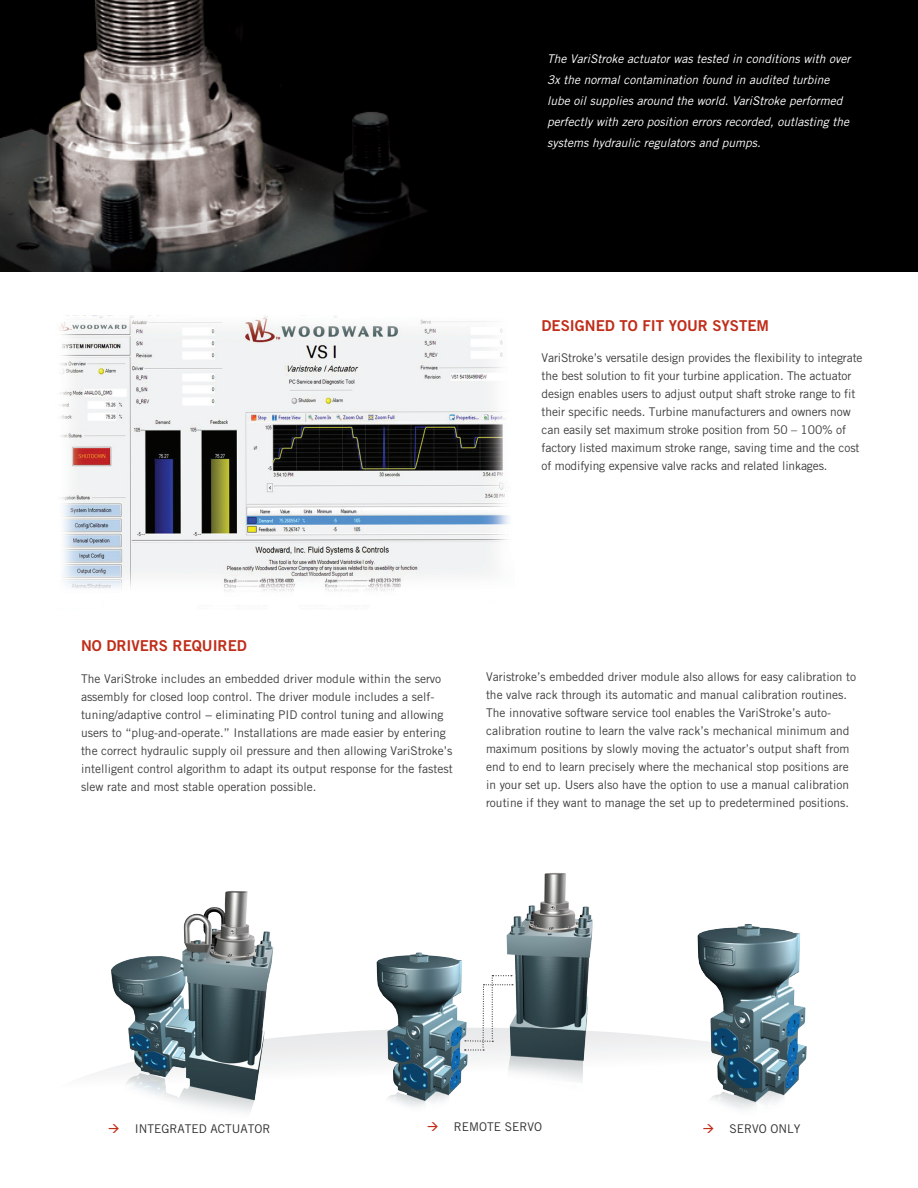
<style>
.page{position:relative;width:918px;height:1188px;background:#fff}
.page>*{position:absolute;margin:0;border:0;box-sizing:border-box;transform-origin:0 0}
.Paragraph_On_Black{font:15px "Trade Gothic LT Std Bd 2";color:#c02d19}
.Paragraph_On_Black-2{font:12px/18px "Trade Gothic LT Std";color:#3e3e3f}
.Paragraph_On_Black-3{font:italic 12px/21px "Trade Gothic LT Std";color:#fff}
.Paragraph_On_Black-4{font:12px "Trade Gothic LT Std";color:#312f30}
</style>
<div class="page">
<svg style="left:286px;top:1030px;width:406px;height:36px"></svg>
<img style="left:93px;top:891px;width:193px;height:221px">
<img style="left:488px;top:873px;width:118px;height:209px">
<img style="left:692px;top:924px;width:115px;height:186px">
<img style="left:372px;top:952px;width:99px;height:155px">
<svg style="left:465px;top:975px;width:48px;height:76px"></svg>
<img style="left:59px;top:315px;width:450px;height:277px">
<img style="left:0;top:0;width:918px;height:272px">
<p class="Paragraph_On_Black-3" style="left:547px;top:48px;width:305px">The VariStroke actuator was tested in conditions with over 3x the normal contamination found in audited turbine lube oil supplies around the world. VariStroke performed perfectly with zero position errors recorded, outlasting the systems hydraulic regulators and pumps.</p>
<p class="Paragraph_On_Black" style="left:542px;top:316px;width:229px">DESIGNED TO FIT YOUR SYSTEM</p>
<p class="Paragraph_On_Black-2" style="left:542px;top:349px;width:323px">VariStroke’s versatile design provides the flexibility to integrate the best solution to fit your turbine application. The actuator design enables users to adjust output shaft stroke range to fit their specific needs. Turbine manufacturers and owners now can easily set maximum stroke position from 50 – 100% of factory listed maximum stroke range, saving time and the cost of modifying expensive valve racks and related linkages.</p>
<p class="Paragraph_On_Black" style="left:81px;top:637px;width:167px">NO DRIVERS REQUIRED</p>
<p class="Paragraph_On_Black-2" style="left:81px;top:669px;width:373px">The VariStroke includes an embedded driver module within the servo assembly for closed loop control. The driver module includes a self&shy;tuning/adaptive control − eliminating PID control tuning and allowing users to “plug-and-operate.” Installations are made easier by entering the correct hydraulic supply oil pressure and then allowing VariStroke’s intelligent control algorithm to adapt its output response for the fastest slew rate and most stable operation possible.</p>
<p class="Paragraph_On_Black-2" style="left:486px;top:668px;width:372px">Varistroke’s embedded driver module also allows for easy calibration to the valve rack through its automatic and manual calibration routines.<br>The innovative software service tool enables the VariStroke’s auto&shy;calibration routine to learn the valve rack’s mechanical minimum and maximum positions by slowly moving the actuator’s output shaft from end to end to learn precisely where the mechanical stop positions are in your set up. Users also have the option to use a manual calibration routine if they want to manage the set up to predetermined positions.</p>
<p class="Paragraph_On_Black-4" style="left:135px;top:1121px;width:137px">INTEGRATED ACTUATOR</p>
<p class="Paragraph_On_Black-4" style="left:454px;top:1120px;width:90px">REMOTE SERVO</p>
<p class="Paragraph_On_Black-4" style="left:730px;top:1121px;width:73px">SERVO ONLY</p>
</div>
